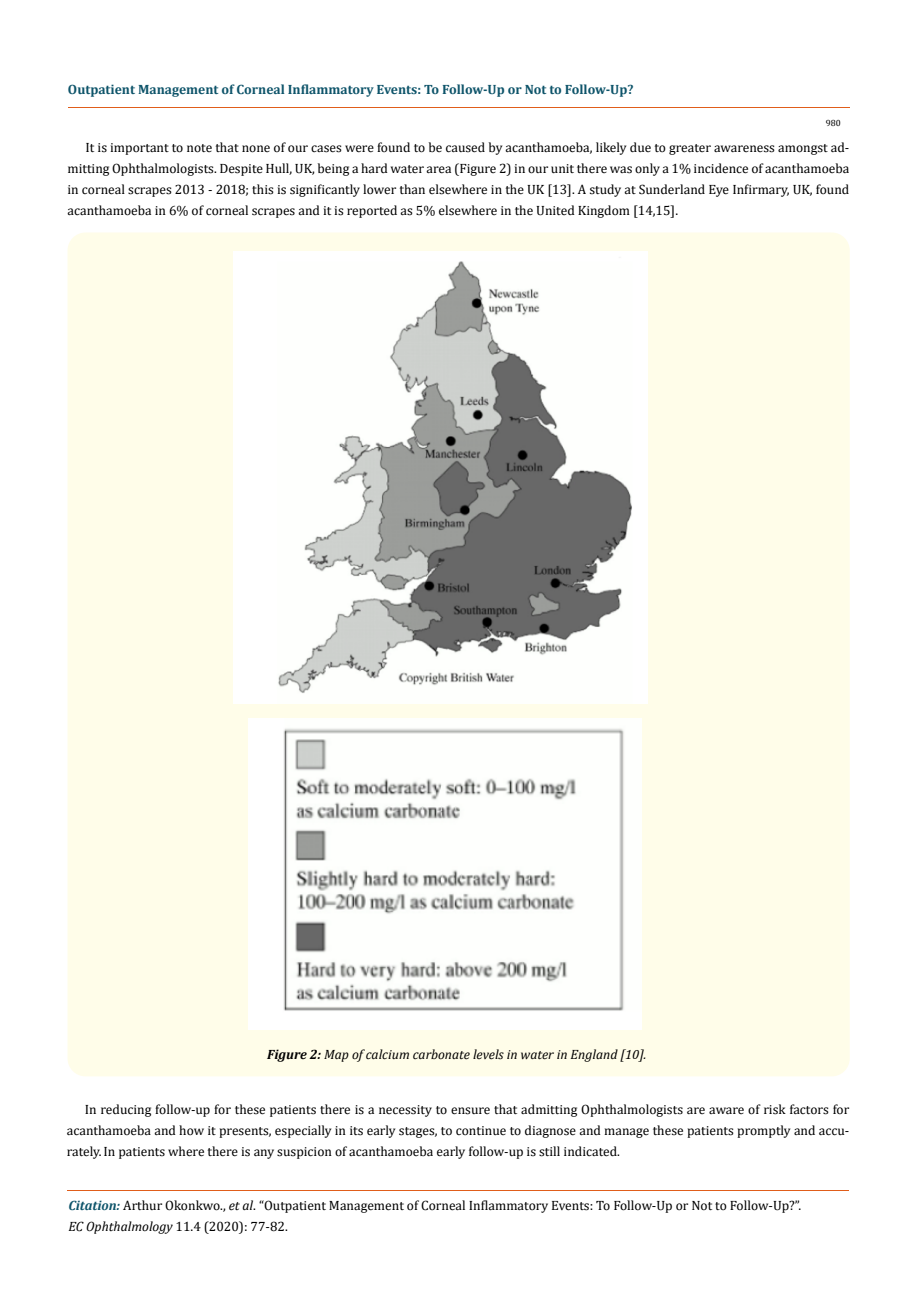
<style>
.page{position:relative;width:917px;height:1296px;background:#fff}
.page>*{position:absolute;margin:0;border:0;box-sizing:border-box;transform-origin:0 0}
.t1{font:13.5px/21px "Cambria";color:#000;text-align:justify}
.t2{font:700 13.5px "Cambria";color:#0e546a}
.t3{font:italic 13.5px "Cambria";color:#000}
.t4{font:9px "Cambria";color:#000}
.s1{font-weight:700}
.s2{font-weight:700;font-style:italic;color:#0e546a}
.s3{font-style:italic}
</style>
<div class="page">
<hr style="left:68px;top:108px;width:781px;height:1px;background:#e05d1a">
<hr style="left:67px;top:1190px;width:782px;height:1px;background:#e05d1a">
<div style="left:68px;top:232px;width:781px;height:844px;background:#fffde9;border-radius:18px"></div>
<img style="left:234px;top:252px;width:414px;height:451px">
<img style="left:249px;top:719px;width:392px;height:310px">
<p class="t2" style="left:68px;top:80px;width:567px">Outpatient Management of Corneal Inflammatory Events: To Follow-Up or Not to Follow-Up?</p>
<p class="t4" style="left:825px;top:118px;width:16px">980</p>
<p class="t1" style="left:67px;top:137px;width:783px;text-indent:18px">It is important to note that none of our cases were found to be caused by acanthamoeba, likely due to greater awareness amongst ad&shy;mitting Ophthalmologists. Despite Hull, UK, being a hard water area (Figure 2) in our unit there was only a 1% incidence of acanthamoeba in corneal scrapes 2013 - 2018; this is significantly lower than elsewhere in the UK [13]. A study at Sunderland Eye Infirmary, UK, found acanthamoeba in 6% of corneal scrapes and it is reported as 5% elsewhere in the United Kingdom [14,15].</p>
<p class="t3" style="left:267px;top:1045px;width:381px"><span class="s1">Figure 2:</span> Map of calcium carbonate levels in water in England [10].</p>
<p class="t1" style="left:67px;top:1099px;width:784px;text-indent:18px">In reducing follow-up for these patients there is a necessity to ensure that admitting Ophthalmologists are aware of risk factors for acanthamoeba and how it presents, especially in its early stages, to continue to diagnose and manage these patients promptly and accu&shy;rately.In patients where there is any suspicion of acanthamoeba early follow-up is still indicated.</p>
<p class="t1" style="left:68px;top:1194px;width:734px"><span class="s2">Citation:</span> Arthur Okonkwo., <span class="s3">et al</span>. “Outpatient Management of Corneal Inflammatory Events: To Follow-Up or Not to Follow-Up?”.<br><span class="s3">EC Ophthalmology</span> 11.4 (2020): 77-82.</p>
</div>
